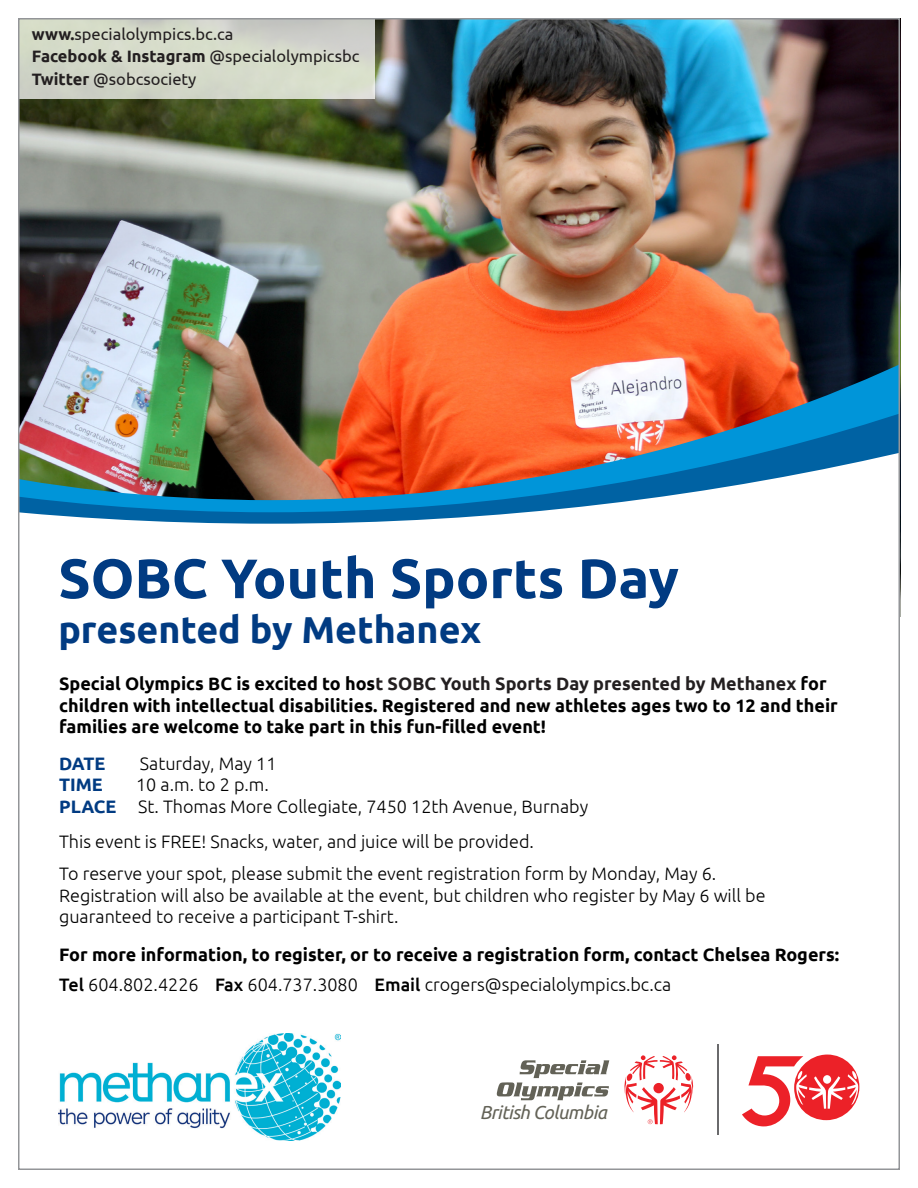
<style>
.page{position:relative;width:918px;height:1188px;background:#fff}
.page>*{position:absolute;margin:0;border:0;box-sizing:border-box;transform-origin:0 0}
.t1{font:700 55.5px "Ubuntu";color:#013b82}
.t2{font:700 37.5px "Ubuntu";color:#013b82}
.t3{font:italic 18.6px "Ubuntu";letter-spacing:-.025em;color:#636257}
.t4{font:300 18px/21.6px "Ubuntu";color:#000}
.t5{font:700 18px/21.6px "Ubuntu";color:#000}
.t6{font:700 18px "Ubuntu";color:#013b82}
.t7{font:16.5px/22.5px "Ubuntu";color:#231f20}
.s1{font-weight:700}
.s2{color:#231f20}
.s3{font-weight:700;color:#013b82}
.s4{font-weight:500}
</style>
<div class="page">
<img style="left:21px;top:21px;width:876px;height:333px">
<img style="left:21px;top:354px;width:876px;height:52px">
<img style="left:21px;top:406px;width:876px;height:42px">
<svg style="left:21px;top:448px;width:876px;height:76px"></svg>
<hr style="left:718px;top:1044px;width:1px;height:91px;background:#6a6a6c">
<svg style="left:496px;top:1060px;width:113px;height:40px"></svg>
<svg style="left:624px;top:1055px;width:70px;height:69px"></svg>
<svg style="left:742px;top:1055px;width:117px;height:71px"></svg>
<svg style="left:21px;top:21px;width:353px;height:77px;background:#d2d7c8"></svg>
<img style="left:58px;top:1034px;width:283px;height:107px">
<p class="t7" style="left:32px;top:22px;width:329px"><span class="s1">www.</span>specialolympics.bc.ca<br><span class="s1">Facebook &amp; Instagram</span> @specialolympicsbc<br><span class="s1">Twitter</span> @sobcsociety</p>
<p class="t1" style="left:58px;top:545px;width:622px">SOBC Youth Sports Day</p>
<p class="t2" style="left:58px;top:607px;width:425px">presented by Methanex</p>
<p class="t5" style="left:59px;top:672px;width:780px">Special Olympics BC is excited to hos<span class="s2">t SOBC Youth Sports Day presented by Methanex</span> for children with intellectual disabilities. Registered and new athletes ages two to 12 and their families are welcome to take part in this fun-filled event!</p>
<p class="t6" style="left:59px;top:752px;width:48px">DATE</p>
<p class="t4" style="left:140px;top:752px;width:138px">Saturday, May 11</p>
<p class="t6" style="left:59px;top:774px;width:45px">TIME</p>
<p class="t4" style="left:59px;top:774px;width:531px;text-indent:77px">10 a.m. to 2 p.m.<br><span class="s3">PLACE</span> St. Thomas More Collegiate, 7450 12th Avenue, Burnaby</p>
<p class="t4" style="left:59px;top:830px;width:476px">This event is FREE! Snacks, water, and juice will be provided.</p>
<p class="t4" style="left:59px;top:862px;width:708px">To reserve your spot, please submit the event registration form by Monday, May 6.<br>Registration will also be available at the event, but children who register by May 6 will be guaranteed to receive a participant T-shirt.</p>
<p class="t5" style="left:59px;top:944px;width:782px">For more information, to register, or to receive a registration form, contact Chelsea Rogers:</p>
<p class="t4" style="left:59px;top:973px;width:614px"><span class="s4">Tel</span> 604.802.4226 <span class="s4">Fax</span> 604.737.3080 <span class="s4">Email</span> crogers@specialolympics.bc.ca</p>
<p class="t3" style="left:480px;top:1100px;width:129px">British Columbia</p>
</div>
